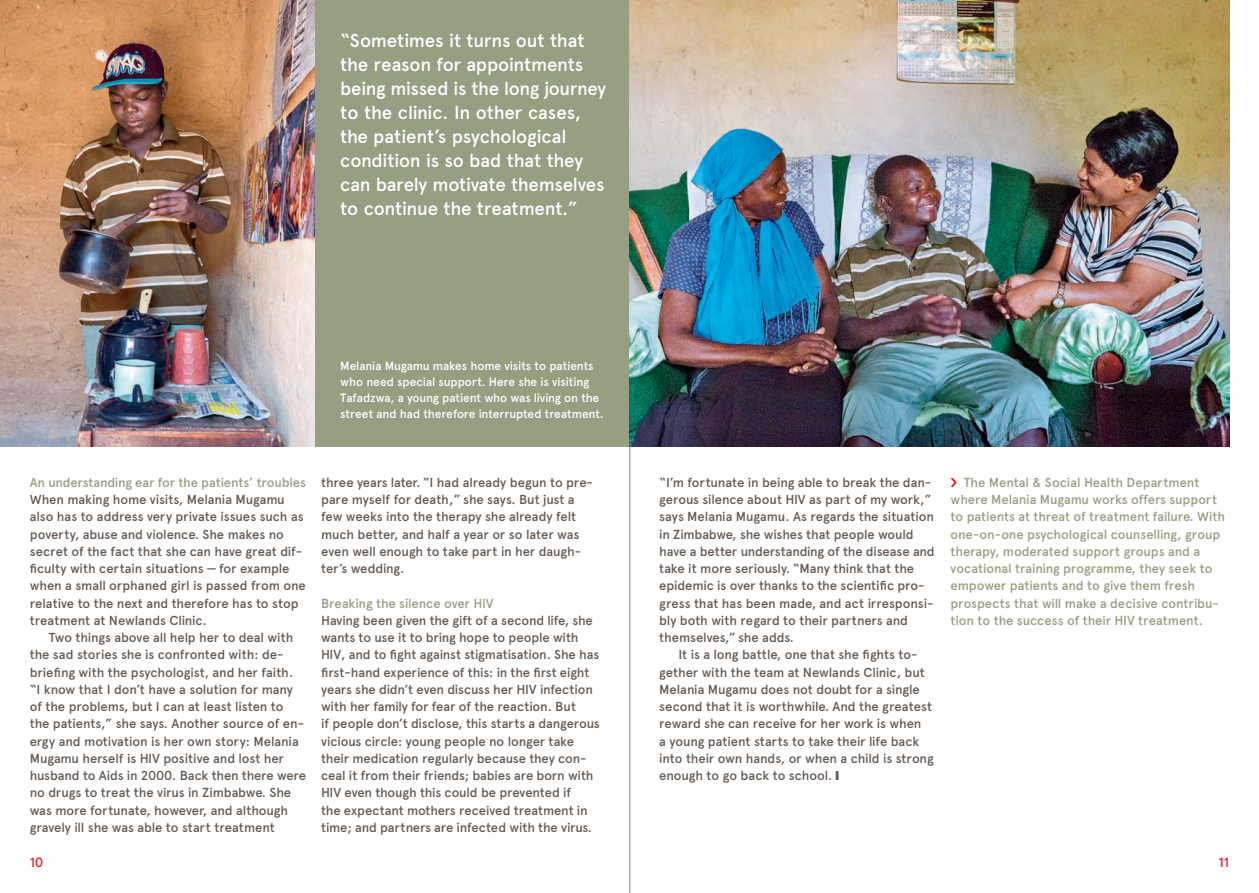
<style>
.page{position:relative;width:1259px;height:893px;background:#fff}
.page>*{position:absolute;margin:0;border:0;box-sizing:border-box;transform-origin:0 0}
.t1{font:500 18.75px/24px "Apercu";letter-spacing:-.015em;color:#fff}
.t2{font:500 13.5px "Apercu";color:#ee1d23}
.t3{font:500 13.05px/17.2px "Apercu";letter-spacing:-.01em;color:#655a53}
.t4{font:500 13.05px/17.2px "Apercu";letter-spacing:-.01em;color:#979f83}
.t5{font:500 12px/15.8px "Apercu";letter-spacing:-.01em;color:#fff}
</style>
<div class="page">
<hr style="left:629px;top:0;width:1px;height:893px;background:#808285">
<img style="left:0;top:0;width:315px;height:446px">
<div style="left:315px;top:0;width:314px;height:446px;background:#979f83"></div>
<img style="left:629px;top:0;width:600px;height:446px">
<p class="t1" style="left:340px;top:29px;width:267px">“Sometimes it turns out that the reason for appointments being missed is the long journey to the clinic. In other cases, the patient’s psychological condition is so bad that they can barely motivate themselves to continue the treatment.”</p>
<p class="t5" style="left:340px;top:358px;width:265px">Melania Mugamu makes home visits to patients who need special support. Here she is visiting Tafadzwa, a young patient who was living on the street and had therefore interrupted treatment.</p>
<p class="t4" style="left:30px;top:474px;width:278px">An understanding ear for the patients’ troubles</p>
<p class="t3" style="left:30px;top:491px;width:277px">When making home visits, Melania Mugamu also has to address very private issues such as poverty, abuse and violence. She makes no secret of the fact that she can have great dif&shy;ficulty with certain situations — for example when a small orphaned girl is passed from one relative to the next and therefore has to stop treatment at Newlands Clinic.</p>
<p class="t3" style="left:30px;top:629px;width:278px;text-indent:19px">Two things above all help her to deal with the sad stories she is confronted with: de&shy;briefing with the psychologist, and her faith. “I know that I don’t have a solution for many of the problems, but I can at least listen to the patients,” she says. Another source of en&shy;ergy and motivation is her own story: Melania Mugamu herself is HIV positive and lost her husband to Aids in 2000. Back then there were no drugs to treat the virus in Zimbabwe. She was more fortunate, however, and although gravely ill she was able to start treatment</p>
<p class="t3" style="left:321px;top:474px;width:273px">three years later. “I had already begun to pre&shy;pare myself for death,” she says. But just a few weeks into the therapy she already felt much better, and half a year or so later was even well enough to take part in her daugh&shy;ter’s wedding.</p>
<p class="t4" style="left:321px;top:594px;width:174px">Breaking the silence over HIV</p>
<p class="t3" style="left:321px;top:612px;width:280px">Having been given the gift of a second life, she wants to use it to bring hope to people with HIV, and to fight against stigmatisation. She has first-hand experience of this: in the first eight years she didn’t even discuss her HIV infection with her family for fear of the reaction. But<br>if people don’t disclose, this starts a dangerous vicious circle: young people no longer take their medication regularly because they con&shy;ceal it from their friends; babies are born with HIV even though this could be prevented if<br>the expectant mothers received treatment in time; and partners are infected with the virus.</p>
<p class="t3" style="left:659px;top:474px;width:277px">“I’m fortunate in being able to break the dan&shy;gerous silence about HIV as part of my work,” says Melania Mugamu. As regards the situation in Zimbabwe, she wishes that people would have a better understanding of the disease and take it more seriously. “Many think that the epidemic is over thanks to the scientific pro&shy;gress that has been made, and act irresponsi&shy;bly both with regard to their partners and themselves,” she adds.</p>
<p class="t3" style="left:659px;top:646px;width:276px;text-indent:19px">It is a long battle, one that she fights to&shy;gether with the team at Newlands Clinic, but Melania Mugamu does not doubt for a single second that it is worthwhile. And the greatest reward she can receive for her work is when<br>a young patient starts to take their life back into their own hands, or when a child is strong enough to go back to school. ❙</p>
<p class="t4" style="left:950px;top:474px;width:276px;text-indent:13px">The Mental &amp; Social Health Department where Melania Mugamu works offers support to patients at threat of treatment failure. With one-on-one psychological counselling, group therapy, moderated support groups and a vocational training programme, they seek to empower patients and to give them fresh prospects that will make a decisive contribu&shy;tion to the success of their HIV treatment.</p>
<p class="t2" style="left:30px;top:854px;width:15px">10</p>
<p class="t2" style="left:1218px;top:854px;width:12px">11</p>
</div>
